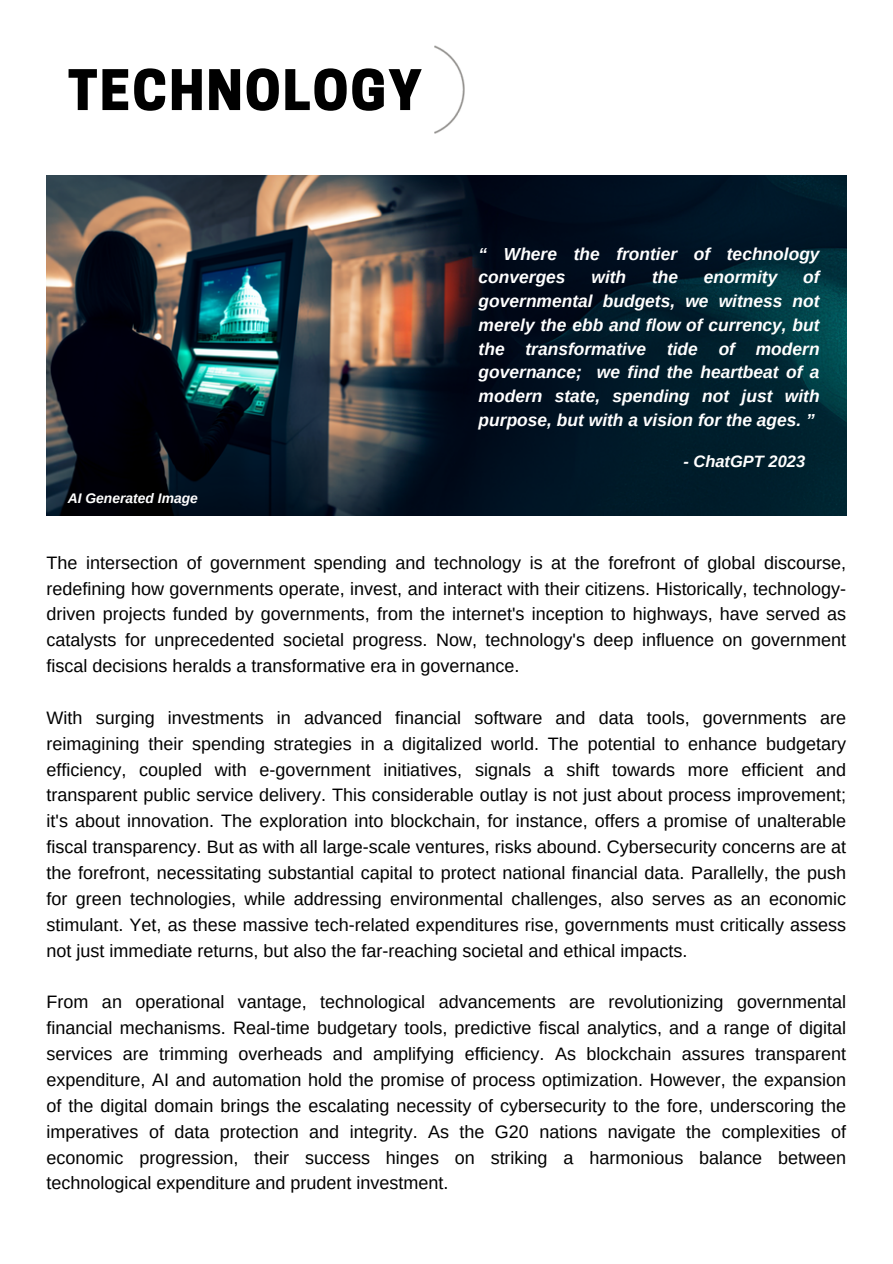
<style>
.page{position:relative;width:893px;height:1264px;background:#fff}
.page>*{position:absolute;margin:0;border:0;box-sizing:border-box;transform-origin:0 0}
.t1{font:800 52.5px "Cooper Hewitt";letter-spacing:.04em;color:#000}
.t2{font:18px/25.8px "Arimo";color:#000;text-align:justify}
.t3{font:italic 700 17.4px/23.7px "Arimo";color:#fff}
.t4{font:italic 700 16.5px "Arimo";color:#fff}
.t5{font:italic 700 13.8px "Arimo";color:#fff}
</style>
<div class="page">
<img style="left:434px;top:45px;width:30px;height:88px">
<img style="left:47px;top:175px;width:799px;height:341px">
<p class="t1" style="left:68px;top:71px;width:355px">TECHNOLOGY</p>
<p class="t5" style="left:68px;top:491px;width:132px">AI Generated Image</p>
<p class="t3" style="left:478px;top:242px;width:342px">“ Where the frontier of technology converges</p>
<p class="t3" style="left:478px;top:265px;width:342px;text-align:justify;text-indent:324px">of governmental budgets, we witness not merely the ebb and flow of currency, but the transformative tide of modern governance; we find the heartbeat of a modern state, spending not just with purpose, but with a vision for the ages. ”</p>
<p class="t3" style="left:591px;top:265px;width:36px">with</p>
<p class="t3" style="left:652px;top:265px;width:28px">the</p>
<p class="t3" style="left:704px;top:265px;width:75px">enormity</p>
<p class="t4" style="left:683px;top:452px;width:123px">- ChatGPT 2023</p>
<p class="t2" style="left:47px;top:549px;width:800px">The intersection of government spending and technology is at the forefront of global discourse, redefining how governments operate, invest, and interact with their citizens. Historically, technology&shy;driven projects funded by governments, from the internet's inception to highways, have served as catalysts for unprecedented societal progress. Now, technology's deep influence on government fiscal decisions heralds a transformative era in governance.</p>
<p class="t2" style="left:47px;top:704px;width:800px">With surging investments in advanced financial software and data tools, governments are reimagining their spending strategies in a digitalized world. The potential to enhance budgetary efficiency, coupled with e-government initiatives, signals a shift towards more efficient and transparent public service delivery. This considerable outlay is not just about process improvement; it's about innovation. The exploration into blockchain, for instance, offers a promise of unalterable fiscal transparency. But as with all large-scale ventures, risks abound. Cybersecurity concerns are at the forefront, necessitating substantial capital to protect national financial data. Parallelly, the push for green technologies, while addressing environmental challenges, also serves as an economic stimulant. Yet, as these massive tech-related expenditures rise, governments must critically assess not just immediate returns, but also the far-reaching societal and ethical impacts.</p>
<p class="t2" style="left:47px;top:989px;width:800px">From an operational vantage, technological advancements are revolutionizing governmental financial mechanisms. Real-time budgetary tools, predictive fiscal analytics, and a range of digital services are trimming overheads and amplifying efficiency. As blockchain assures transparent expenditure, AI and automation hold the promise of process optimization. However, the expansion of the digital domain brings the escalating necessity of cybersecurity to the fore, underscoring the imperatives of data protection and integrity. As the G20 nations navigate the complexities of economic progression, their success hinges on striking a harmonious balance between technological expenditure and prudent investment.</p>
</div>
